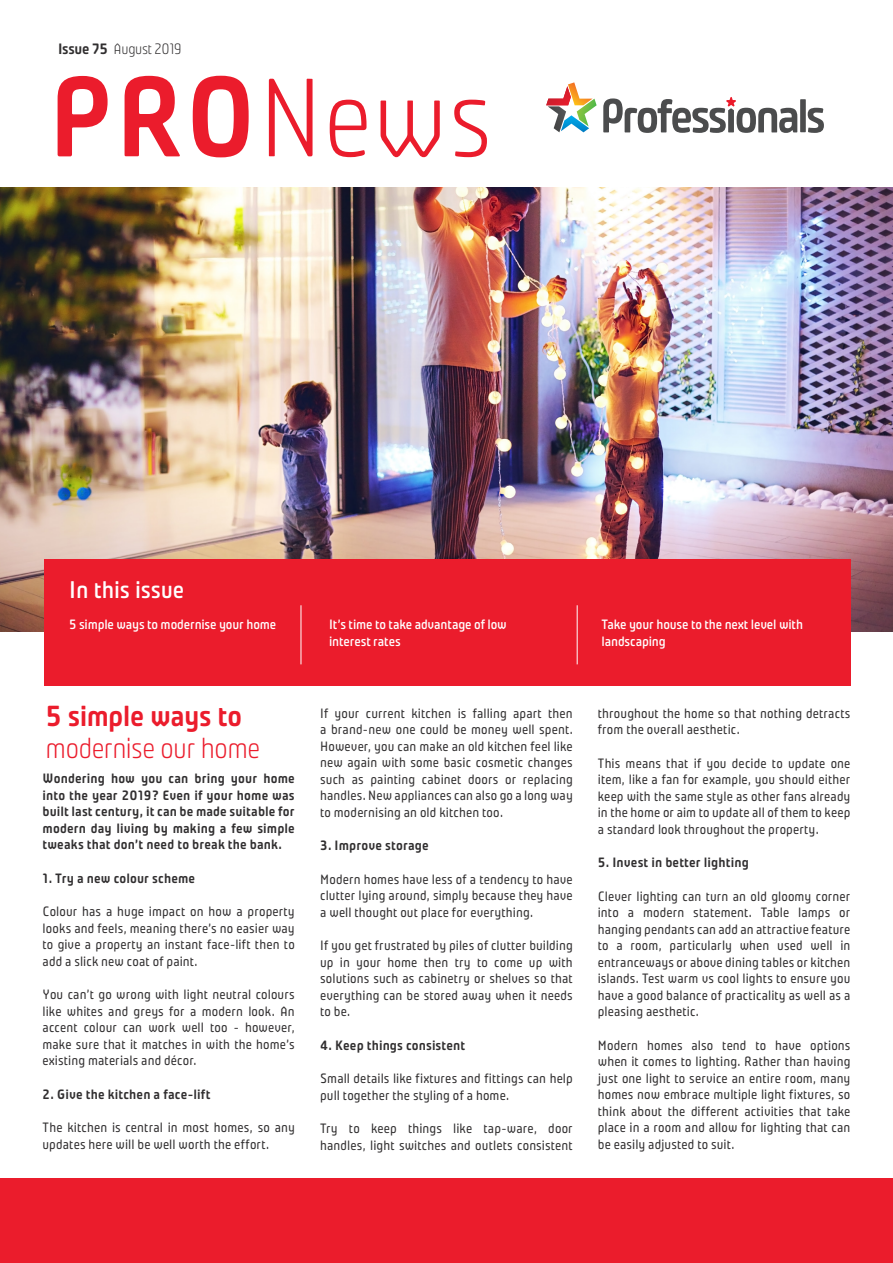
<style>
.page{position:relative;width:893px;height:1263px;background:#fff}
.page>*{position:absolute;margin:0;border:0;box-sizing:border-box;transform-origin:0 0}
.Headline{font:300 110.85px "Plau";color:#eb1c2c}
.Body_Grey{font:300 28.95px/31.5px "Plau";letter-spacing:-.02em;color:#eb1c2c}
.Headline-2{font:500 24px "Plau";letter-spacing:-.01em;color:#fff}
.t1{font:300 15px "Plau";letter-spacing:-.02em;color:#312f30}
.Body_Grey-2{font:13.5px/16.5px "Plau";letter-spacing:.01em;color:#312f30;text-align:justify}
.Body_Grey-3{font:700 13.5px/16.5px "Plau";letter-spacing:.005em;color:#312f30;text-align:justify}
.Body_Grey-4{font:500 13.5px/16.5px "Plau";letter-spacing:-.01em;color:#fff}
.s1{font-weight:700}
.s2{font-weight:700;font-size:113.55px}
</style>
<div class="page">
<img style="left:0;top:187px;width:893px;height:444px">
<div style="left:44px;top:559px;width:806px;height:127px;background:#eb1c2c"></div>
<div style="left:800px;top:99px;width:6px;height:33px;background:#4b4c4d"></div>
<svg style="left:808px;top:108px;width:16px;height:25px"></svg>
<svg style="left:603px;top:97px;width:194px;height:36px"></svg>
<svg style="left:546px;top:82px;width:51px;height:50px"></svg>
<hr style="left:577px;top:605px;width:1px;height:59px;background:#fff">
<hr style="left:301px;top:605px;width:1px;height:59px;background:#fff">
<div style="left:0;top:1179px;width:893px;height:84px;background:#eb1c2c"></div>
<p class="t1" style="left:58px;top:40px;width:125px"><span class="s1">Issue 75</span> August 2019</p>
<p class="Headline" style="left:48px;top:54px;width:446px"><span class="s2">PRO</span>News</p>
<p class="Headline-2" style="left:69px;top:575px;width:117px">In this issue</p>
<p class="Body_Grey-4" style="left:69px;top:616px;width:208px">5 simple ways to modernise your home</p>
<p class="Body_Grey" style="left:46px;top:700px;width:216px"><span class="s1">5 simple ways to </span>modernise our home</p>
<p class="Body_Grey-3" style="left:43px;top:770px;width:254px">Wondering how you can bring your home into the year 2019? Even if your home was built last century, it can be made suitable for modern day living by making a few simple tweaks that don’t need to break the bank.</p>
<p class="Body_Grey-3" style="left:43px;top:870px;width:154px">1. Try a new colour scheme</p>
<p class="Body_Grey-2" style="left:43px;top:903px;width:254px">Colour has a huge impact on how a property looks and feels, meaning there’s no easier way to give a property an instant face-lift then to add a slick new coat of paint.</p>
<p class="Body_Grey-2" style="left:43px;top:986px;width:254px">You can’t go wrong with light neutral colours like whites and greys for a modern look. An accent colour can work well too - however, make sure that it matches in with the home’s existing materials and décor.</p>
<p class="Body_Grey-3" style="left:43px;top:1086px;width:170px">2. Give the kitchen a face-lift</p>
<p class="Body_Grey-2" style="left:43px;top:1119px;width:254px">The kitchen is central in most homes, so any updates here will be well worth the effort.</p>
<p class="Body_Grey-4" style="left:329px;top:616px;width:179px">It’s time to take advantage of low interest rates</p>
<p class="Body_Grey-4" style="left:602px;top:616px;width:203px">Take your house to the next level with landscaping</p>
<p class="Body_Grey-2" style="left:320px;top:705px;width:254px">If your current kitchen is falling apart then a brand-new one could be money well spent.<br>However, you can make an old kitchen feel like new again with some basic cosmetic changes such as painting cabinet doors or replacing handles. New appliances can also go a long way to modernising an old kitchen too.</p>
<p class="Body_Grey-3" style="left:320px;top:837px;width:110px">3. Improve storage</p>
<p class="Body_Grey-2" style="left:320px;top:871px;width:254px">Modern homes have less of a tendency to have clutter lying around, simply because they have a well thought out place for everything.</p>
<p class="Body_Grey-2" style="left:320px;top:937px;width:254px">If you get frustrated by piles of clutter building up in your home then try to come up with solutions such as cabinetry or shelves so that everything can be stored away when it needs to be.</p>
<p class="Body_Grey-3" style="left:320px;top:1037px;width:147px">4. Keep things consistent</p>
<p class="Body_Grey-2" style="left:320px;top:1070px;width:254px">Small details like fixtures and fittings can help pull together the styling of a home.</p>
<p class="Body_Grey-2" style="left:320px;top:1120px;width:254px">Try to keep things like tap-ware, door handles, light switches and outlets consistent</p>
<p class="Body_Grey-2" style="left:598px;top:705px;width:254px">throughout the home so that nothing detracts from the overall aesthetic.</p>
<p class="Body_Grey-2" style="left:598px;top:755px;width:254px">This means that if you decide to update one item, like a fan for example, you should either keep with the same style as other fans already in the home or aim to update all of them to keep a standard look throughout the property.</p>
<p class="Body_Grey-3" style="left:598px;top:854px;width:153px">5. Invest in better lighting</p>
<p class="Body_Grey-2" style="left:598px;top:888px;width:254px">Clever lighting can turn an old gloomy corner into a modern statement. Table lamps or hanging pendants can add an attractive feature to a room, particularly when used well in entranceways or above dining tables or kitchen islands. Test warm vs cool lights to ensure you have a good balance of practicality as well as a pleasing aesthetic.</p>
<p class="Body_Grey-2" style="left:598px;top:1037px;width:254px">Modern homes also tend to have options when it comes to lighting. Rather than having just one light to service an entire room, many homes now embrace multiple light fixtures, so think about the different activities that take place in a room and allow for lighting that can be easily adjusted to suit.</p>
</div>
